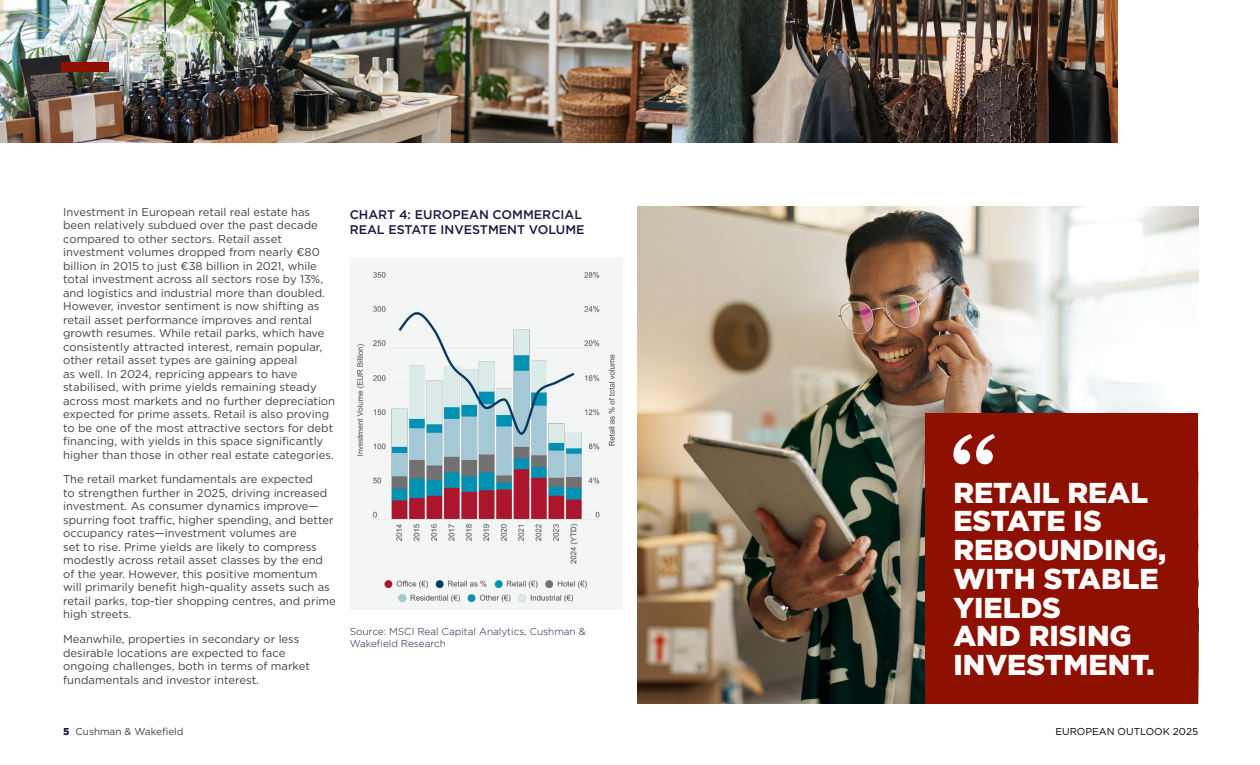
<style>
.page{position:relative;width:1260px;height:765px;background:#fff}
.page>*{position:absolute;margin:0;border:0;box-sizing:border-box;transform-origin:0 0}
.t1{font:900 28.75px/28.8px "Gotham";color:#fff}
.t2{font:500 12.5px/15px "Gotham";color:#1d1740}
.t3{font:11.25px/13.5px "Gotham";color:#414042}
.t4{font:300 10px/12px "Gotham";color:#1d1740}
.t5{font:10px "Gotham";color:#000}
.t6{font:10px "Gotham";color:#414042}
.s1{font-weight:900;color:#1d1740}
</style>
<div class="page">
<img style="left:0;top:0;width:1117px;height:143px">
<div style="left:62px;top:62px;width:47px;height:10px;background:#8e1000"></div>
<img style="left:638px;top:206px;width:560px;height:497px">
<div style="left:925px;top:413px;width:273px;height:290px;background:#8e1000"></div>
<img style="left:350px;top:258px;width:272px;height:352px">
<svg style="left:953px;top:434px;width:42px;height:30px"></svg>
<p class="t3" style="left:63px;top:205px;width:274px">Investment in European retail real estate has been relatively subdued over the past decade compared to other sectors. Retail asset investment volumes dropped from nearly €80 billion in 2015 to just €38 billion in 2021, while total investment across all sectors rose by 13%, and logistics and industrial more than doubled.<br>However, investor sentiment is now shifting as retail asset performance improves and rental growth resumes. While retail parks, which have consistently attracted interest, remain popular, other retail asset types are gaining appeal<br>as well. In 2024, repricing appears to have stabilised, with prime yields remaining steady across most markets and no further depreciation expected for prime assets. Retail is also proving to be one of the most attractive sectors for debt financing, with yields in this space significantly higher than those in other real estate categories.</p>
<p class="t3" style="left:63px;top:472px;width:274px">The retail market fundamentals are expected<br>to strengthen further in 2025, driving increased investment. As consumer dynamics improve— spurring foot traffic, higher spending, and better occupancy rates—investment volumes are<br>set to rise. Prime yields are likely to compress modestly across retail asset classes by the end of the year. However, this positive momentum will primarily benefit high-quality assets such as retail parks, top-tier shopping centres, and prime high streets.</p>
<p class="t3" style="left:63px;top:632px;width:248px">Meanwhile, properties in secondary or less desirable locations are expected to face ongoing challenges, both in terms of market fundamentals and investor interest.</p>
<p class="t2" style="left:350px;top:207px;width:236px">CHART 4: EUROPEAN COMMERCIAL<br>REAL ESTATE INVESTMENT VOLUME</p>
<p class="t4" style="left:350px;top:626px;width:237px">Source: MSCI Real Capital Analytics, Cushman &amp;<br>Wakefield Research</p>
<h1 class="t1" style="left:953px;top:478px;width:214px">RETAIL REAL<br>ESTATE IS<br>REBOUNDING,<br>WITH STABLE<br>YIELDS<br>AND RISING<br>INVESTMENT.</h1>
<p class="t6" style="left:63px;top:725px;width:122px"><span class="s1">5</span> Cushman &amp; Wakefield</p>
<p class="t5" style="left:1055px;top:725px;width:144px">EUROPEAN OUTLOOK 2025</p>
</div>
